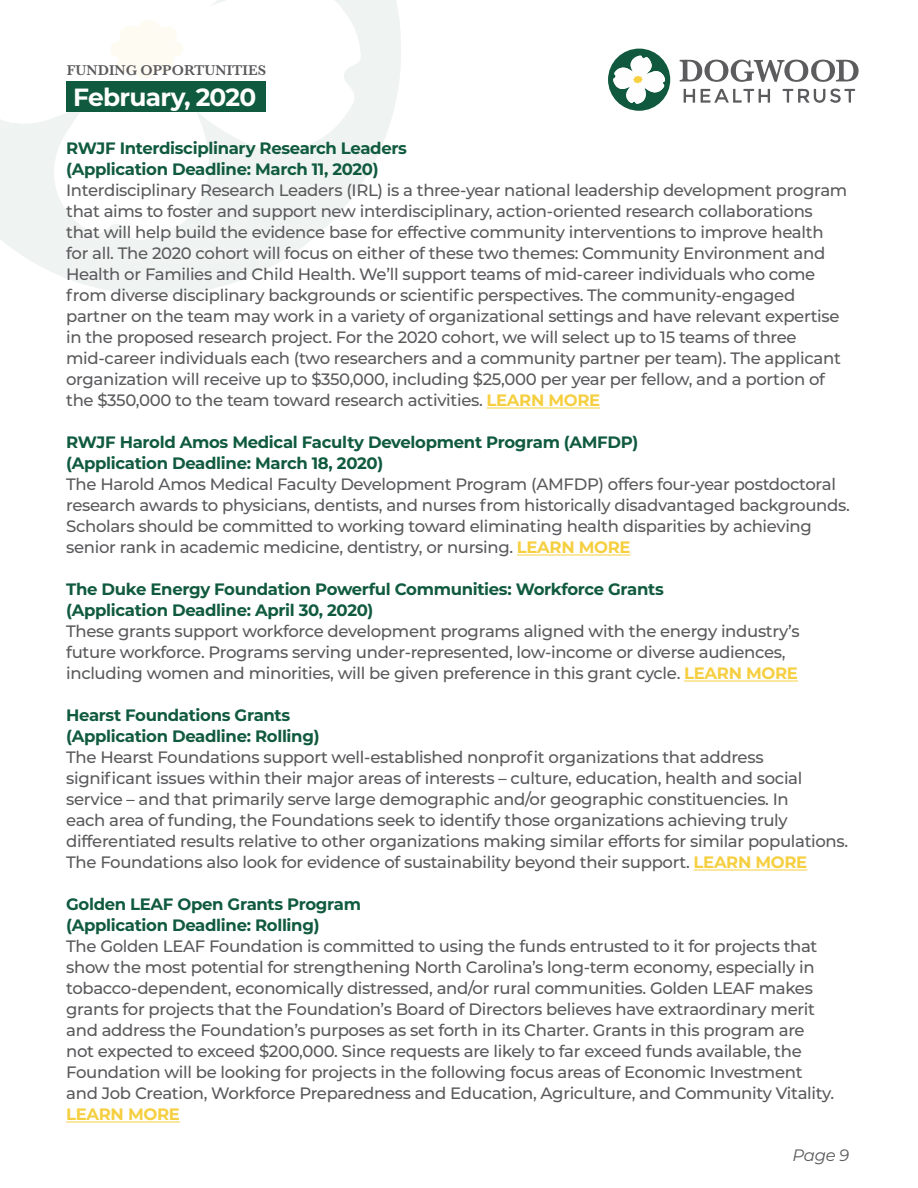
<style>
.page{position:relative;width:918px;height:1188px;background:#fff}
.page>*{position:absolute;margin:0;border:0;box-sizing:border-box;transform-origin:0 0}
.t1{font:700 24.9px "Montserrat";letter-spacing:-.03em;color:#fff}
.t2{font:500 16.5px/21px "Montserrat";letter-spacing:-.02em;color:#5a5a5d}
.t3{font:700 16.5px/21px "Montserrat";letter-spacing:-.02em;color:#105a3f}
.t4{font:700 16.5px "Montserrat";letter-spacing:-.02em;color:#f6cf41}
.t5{font:italic 16.5px "Montserrat";color:#5a5a5d}
.t6{font:600 14.7px "Baskerville";color:#5a5a5d}
.s1{font-weight:700;color:#f6cf41}
</style>
<div class="page">
<svg style="left:679px;top:59px;width:180px;height:44px"></svg>
<svg style="left:608px;top:48px;width:62px;height:63px"></svg>
<svg style="left:3px;top:0;width:398px;height:295px;fill:#eff4f2"></svg>
<svg style="left:0;top:0;width:361px;height:241px"></svg>
<svg style="left:110px;top:18px;width:73px;height:63px"></svg>
<div style="left:66px;top:81px;width:200px;height:31px;background:#105a3f"></div>
<hr style="left:487px;top:408px;width:113px;height:1px;background:#f6cf41">
<hr style="left:517px;top:555px;width:114px;height:1px;background:#f6cf41">
<hr style="left:684px;top:681px;width:114px;height:1px;background:#f6cf41">
<hr style="left:694px;top:870px;width:113px;height:1px;background:#f6cf41">
<hr style="left:66px;top:1122px;width:114px;height:1px;background:#f6cf41">
<p class="t6" style="left:67px;top:60px;width:201px">FUNDING OPPORTUNITIES</p>
<h1 class="t1" style="left:73px;top:79px;width:185px">February, 2020</h1>
<p class="t3" style="left:66px;top:137px;width:342px">RWJF Interdisciplinary Research Leaders (Application Deadline: March 11, 2020)</p>
<p class="t2" style="left:66px;top:179px;width:783px">Interdisciplinary Research Leaders (IRL) is a three-year national leadership development program that aims to foster and support new interdisciplinary, action-oriented research collaborations that will help build the evidence base for effective community interventions to improve health for all. The 2020 cohort will focus on either of these two themes: Community Environment and Health or Families and Child Health. We’ll support teams of mid-career individuals who come from diverse disciplinary backgrounds or scientific perspectives. The community-engaged partner on the team may work in a variety of organizational settings and have relevant expertise in the proposed research project. For the 2020 cohort, we will select up to 15 teams of three mid-career individuals each (two researchers and a community partner per team). The applicant organization will receive up to $350,000, including $25,000 per year per fellow, and a portion of the $350,000 to the team toward research activities. <span class="s1">LEARN MORE</span></p>
<p class="t3" style="left:66px;top:431px;width:574px">RWJF Harold Amos Medical Faculty Development Program (AMFDP) (Application Deadline: March 18, 2020)</p>
<p class="t2" style="left:66px;top:473px;width:785px">The Harold Amos Medical Faculty Development Program (AMFDP) offers four-year postdoctoral research awards to physicians, dentists, and nurses from historically disadvantaged backgrounds.<br>Scholars should be committed to working toward eliminating health disparities by achieving senior rank in academic medicine, dentistry, or nursing. <span class="s1">LEARN MORE</span></p>
<p class="t3" style="left:66px;top:578px;width:599px">The Duke Energy Foundation Powerful Communities: Workforce Grants (Application Deadline: April 30, 2020)</p>
<p class="t2" style="left:66px;top:620px;width:735px">These grants support workforce development programs aligned with the energy industry’s future workforce. Programs serving under-represented, low-income or diverse audiences, including women and minorities, will be given preference in this grant cycle. <span class="s1">LEARN MORE</span></p>
<p class="t3" style="left:66px;top:704px;width:255px">Hearst Foundations Grants (Application Deadline: Rolling)</p>
<p class="t2" style="left:66px;top:746px;width:784px">The Hearst Foundations support well-established nonprofit organizations that address significant issues within their major areas of interests – culture, education, health and social service – and that primarily serve large demographic and/or geographic constituencies. In<br>each area of funding, the Foundations seek to identify those organizations achieving truly differentiated results relative to other organizations making similar efforts for similar populations.<br>The Foundations also look for evidence of sustainability beyond their support. <span class="s1">LEARN MORE</span></p>
<p class="t3" style="left:66px;top:893px;width:296px">Golden LEAF Open Grants Program (Application Deadline: Rolling)</p>
<p class="t2" style="left:66px;top:935px;width:770px">The Golden LEAF Foundation is committed to using the funds entrusted to it for projects that show the most potential for strengthening North Carolina’s long-term economy, especially in tobacco-dependent, economically distressed, and/or rural communities. Golden LEAF makes grants for projects that the Foundation’s Board of Directors believes have extraordinary merit and address the Foundation’s purposes as set forth in its Charter. Grants in this program are not expected to exceed $200,000. Since requests are likely to far exceed funds available, the Foundation will be looking for projects in the following focus areas of Economic Investment and Job Creation, Workforce Preparedness and Education, Agriculture, and Community Vitality.</p>
<p class="t4" style="left:66px;top:1103px;width:115px">LEARN MORE</p>
<p class="t5" style="left:793px;top:1144px;width:58px">Page 9</p>
</div>
